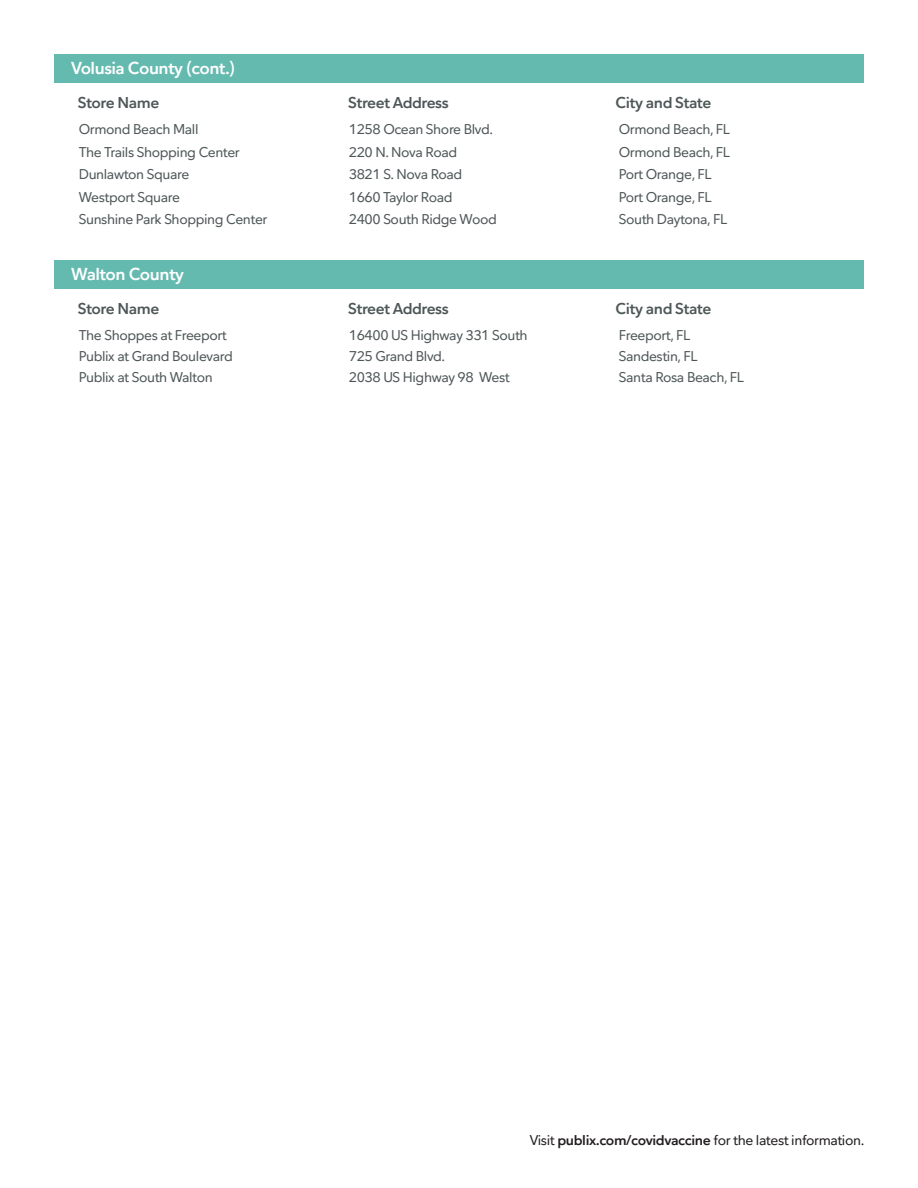
<style>
.page{position:relative;width:918px;height:1188px;background:#fff}
.page>*{position:absolute;margin:0;border:0;box-sizing:border-box;transform-origin:0 0}
.t1{font:800 16.5px "Mr George";letter-spacing:-.03em;color:#fff}
.t2{font:800 15px "Mr George";letter-spacing:-.03em;color:#4e5758}
.t3{font:13.5px "Mr George";letter-spacing:-.03em;color:#4e5758}
.t4{font:13.5px "Mr George";letter-spacing:-.03em;color:#231f20}
.s1{font-weight:800}
</style>
<div class="page">
<div style="left:54px;top:54px;width:810px;height:28px;background:#65bab0"></div>
<div style="left:54px;top:260px;width:810px;height:28px;background:#65bab0"></div>
<p class="t1" style="left:71px;top:57px;width:165px">Volusia County (cont.)</p>
<p class="t2" style="left:78px;top:93px;width:83px">Store Name</p>
<p class="t2" style="left:348px;top:93px;width:102px">Street Address</p>
<p class="t2" style="left:616px;top:93px;width:97px">City and State</p>
<p class="t3" style="left:79px;top:121px;width:121px">Ormond Beach Mall</p>
<p class="t3" style="left:349px;top:121px;width:146px">1258 Ocean Shore Blvd.</p>
<p class="t3" style="left:619px;top:121px;width:113px">Ormond Beach, FL</p>
<p class="t3" style="left:79px;top:143px;width:163px">The Trails Shopping Center</p>
<p class="t3" style="left:349px;top:143px;width:110px">220 N. Nova Road</p>
<p class="t3" style="left:619px;top:143px;width:113px">Ormond Beach, FL</p>
<p class="t3" style="left:79px;top:166px;width:112px">Dunlawton Square</p>
<p class="t3" style="left:349px;top:166px;width:115px">3821 S. Nova Road</p>
<p class="t3" style="left:619px;top:166px;width:95px">Port Orange, FL</p>
<p class="t3" style="left:79px;top:188px;width:103px">Westport Square</p>
<p class="t3" style="left:349px;top:188px;width:105px">1660 Taylor Road</p>
<p class="t3" style="left:619px;top:188px;width:95px">Port Orange, FL</p>
<p class="t3" style="left:79px;top:211px;width:190px">Sunshine Park Shopping Center</p>
<p class="t3" style="left:349px;top:211px;width:149px">2400 South Ridge Wood</p>
<p class="t3" style="left:619px;top:211px;width:110px">South Daytona, FL</p>
<p class="t1" style="left:71px;top:263px;width:114px">Walton County</p>
<p class="t2" style="left:78px;top:299px;width:83px">Store Name</p>
<p class="t2" style="left:348px;top:299px;width:102px">Street Address</p>
<p class="t2" style="left:616px;top:299px;width:97px">City and State</p>
<p class="t3" style="left:79px;top:327px;width:150px">The Shoppes at Freeport</p>
<p class="t3" style="left:349px;top:327px;width:180px">16400 US Highway 331 South</p>
<p class="t3" style="left:619px;top:327px;width:73px">Freeport, FL</p>
<p class="t3" style="left:79px;top:348px;width:155px">Publix at Grand Boulevard</p>
<p class="t3" style="left:349px;top:348px;width:98px">725 Grand Blvd.</p>
<p class="t3" style="left:619px;top:348px;width:80px">Sandestin, FL</p>
<p class="t3" style="left:79px;top:369px;width:136px">Publix at South Walton</p>
<p class="t3" style="left:349px;top:369px;width:163px">2038 US Highway 98 West</p>
<p class="t3" style="left:619px;top:369px;width:127px">Santa Rosa Beach, FL</p>
<p class="t4" style="left:530px;top:1131px;width:336px">Visit <span class="s1">publix.com/covidvaccine</span> for the latest information.</p>
</div>
